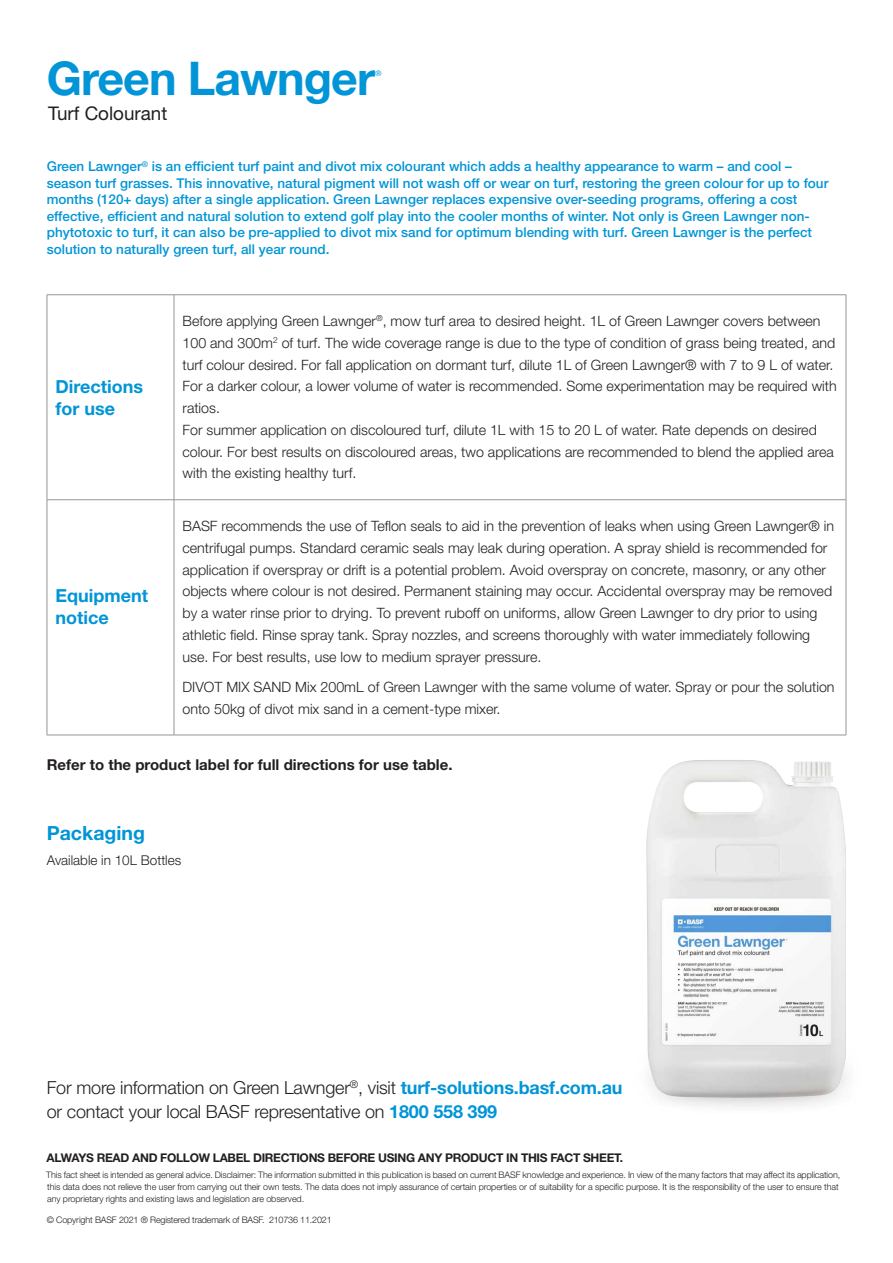
<style>
.page{position:relative;width:893px;height:1263px;background:#fff}
.page>*{position:absolute;margin:0;border:0;box-sizing:border-box;transform-origin:0 0}
.t1{font:700 46.5px "Helvetica Neue LT Std";letter-spacing:-.02em;color:#0195d7}
.t2{font:700 19.5px "Helvetica Neue LT Std";color:#0195d7}
.t3{font:18.9px "Helvetica Neue LT Std";color:#231f20}
.t4{font:300 18px/24px "Helvetica Neue LT Std";letter-spacing:-.01em;color:#231f20}
.t5{font:700 18px/21.8px "Helvetica Neue LT Std";color:#0195d7}
.t6{font:700 15px "Helvetica Neue LT Std";color:#231f20}
.t7{font:300 14.25px/21.8px "Helvetica Neue LT Std";color:#231f20}
.t8{font:500 13.5px/16.5px "Helvetica Neue LT Std";color:#0195d7}
.t9{font:300 13.5px "Helvetica Neue LT Std";color:#231f20}
.t10{font:700 12px "Helvetica Neue LT Std";letter-spacing:-.025em;color:#231f20}
.t11{font:300 9px/12px "Helvetica Neue LT Std";letter-spacing:-.01em;color:#231f20}
.t12{font:7.65px "Helvetica Neue";color:#0195d7}
.s1{font-weight:700;color:#0195d7}
</style>
<div class="page">
<div style="left:633px;top:1040px;width:230px;height:76px;background:#231f20;opacity:.75"></div>
<hr style="left:47px;top:294px;width:127px;height:1px;background:#939598">
<hr style="left:47px;top:295px;width:1px;height:205px;background:#939598">
<hr style="left:174px;top:294px;width:672px;height:1px;background:#939598">
<hr style="left:174px;top:295px;width:1px;height:205px;background:#939598">
<hr style="left:846px;top:295px;width:1px;height:205px;background:#939598">
<hr style="left:47px;top:499px;width:127px;height:1px;background:#939598">
<hr style="left:47px;top:500px;width:1px;height:235px;background:#939598">
<hr style="left:174px;top:499px;width:672px;height:1px;background:#939598">
<hr style="left:174px;top:500px;width:1px;height:235px;background:#939598">
<hr style="left:846px;top:500px;width:1px;height:235px;background:#939598">
<hr style="left:47px;top:735px;width:127px;height:1px;background:#939598">
<hr style="left:174px;top:735px;width:672px;height:1px;background:#939598">
<img style="left:646px;top:760px;width:200px;height:338px">
<h1 class="t1" style="left:47px;top:50px;width:330px">Green Lawnger</h1>
<h3 class="t3" style="left:48px;top:102px;width:121px">Turf Colourant</h3>
<p class="t12" style="left:376px;top:67px;width:8px">®</p>
<p class="t8" style="left:47px;top:158px;width:783px">Green Lawnger<sup>®</sup> is an efficient turf paint and divot mix colourant which adds a healthy appearance to warm – and cool – season turf grasses. This innovative, natural pigment will not wash off or wear on turf, restoring the green colour for up to four months (120+ days) after a single application. Green Lawnger replaces expensive over-seeding programs, offering a cost effective, efficient and natural solution to extend golf play into the cooler months of winter. Not only is Green Lawnger non&shy;phytotoxic to turf, it can also be pre-applied to divot mix sand for optimum blending with turf. Green Lawnger is the perfect solution to naturally green turf, all year round.</p>
<p class="t5" style="left:55px;top:375px;width:89px">Directions for use</p>
<p class="t5" style="left:55px;top:584px;width:94px">Equipment notice</p>
<p class="t7" style="left:183px;top:310px;width:656px">Before applying Green Lawnger<sup>®</sup>, mow turf area to desired height. 1L of Green Lawnger covers between 100 and 300m<sup>2</sup> of turf. The wide coverage range is due to the type of condition of grass being treated, and turf colour desired. For fall application on dormant turf, dilute 1L of Green Lawnger® with 7 to 9 L of water.<br>For a darker colour, a lower volume of water is recommended. Some experimentation may be required with ratios.<br>For summer application on discoloured turf, dilute 1L with 15 to 20 L of water. Rate depends on desired colour. For best results on discoloured areas, two applications are recommended to blend the applied area with the existing healthy turf.</p>
<p class="t7" style="left:183px;top:515px;width:653px">BASF recommends the use of Teflon seals to aid in the prevention of leaks when using Green Lawnger® in centrifugal pumps. Standard ceramic seals may leak during operation. A spray shield is recommended for application if overspray or drift is a potential problem. Avoid overspray on concrete, masonry, or any other objects where colour is not desired. Permanent staining may occur. Accidental overspray may be removed by a water rinse prior to drying. To prevent ruboff on uniforms, allow Green Lawnger to dry prior to using athletic field. Rinse spray tank. Spray nozzles, and screens thoroughly with water immediately following use. For best results, use low to medium sprayer pressure.</p>
<p class="t7" style="left:183px;top:676px;width:653px">DIVOT MIX SAND Mix 200mL of Green Lawnger with the same volume of water. Spray or pour the solution onto 50kg of divot mix sand in a cement-type mixer.</p>
<p class="t6" style="left:47px;top:756px;width:407px">Refer to the product label for full directions for use table.</p>
<h2 class="t2" style="left:47px;top:821px;width:100px">Packaging</h2>
<p class="t9" style="left:47px;top:852px;width:136px">Available in 10L Bottles</p>
<p class="t4" style="left:47px;top:1075px;width:577px">For more information on Green Lawnger<sup>®</sup>, visit <span class="s1">turf-solutions.basf.com.au </span>or contact your local BASF representative on <span class="s1">1800 558 399</span></p>
<p class="t10" style="left:47px;top:1150px;width:578px">ALWAYS READ AND FOLLOW LABEL DIRECTIONS BEFORE USING ANY PRODUCT IN THIS FACT SHEET.</p>
<p class="t11" style="left:46px;top:1169px;width:796px">This fact sheet is intended as general advice. Disclaimer: The information submitted in this publication is based on current BASF knowledge and experience. In view of the many factors that may affect its application, this data does not relieve the user from carrying out their own tests. The data does not imply assurance of certain properties or of suitability for a specific purpose. It is the responsibility of the user to ensure that any proprietary rights and existing laws and legislation are observed.</p>
<p class="t11" style="left:47px;top:1213px;width:286px">© Copyright BASF 2021 ® Registered trademark of BASF. 210736 11.2021</p>
</div>
